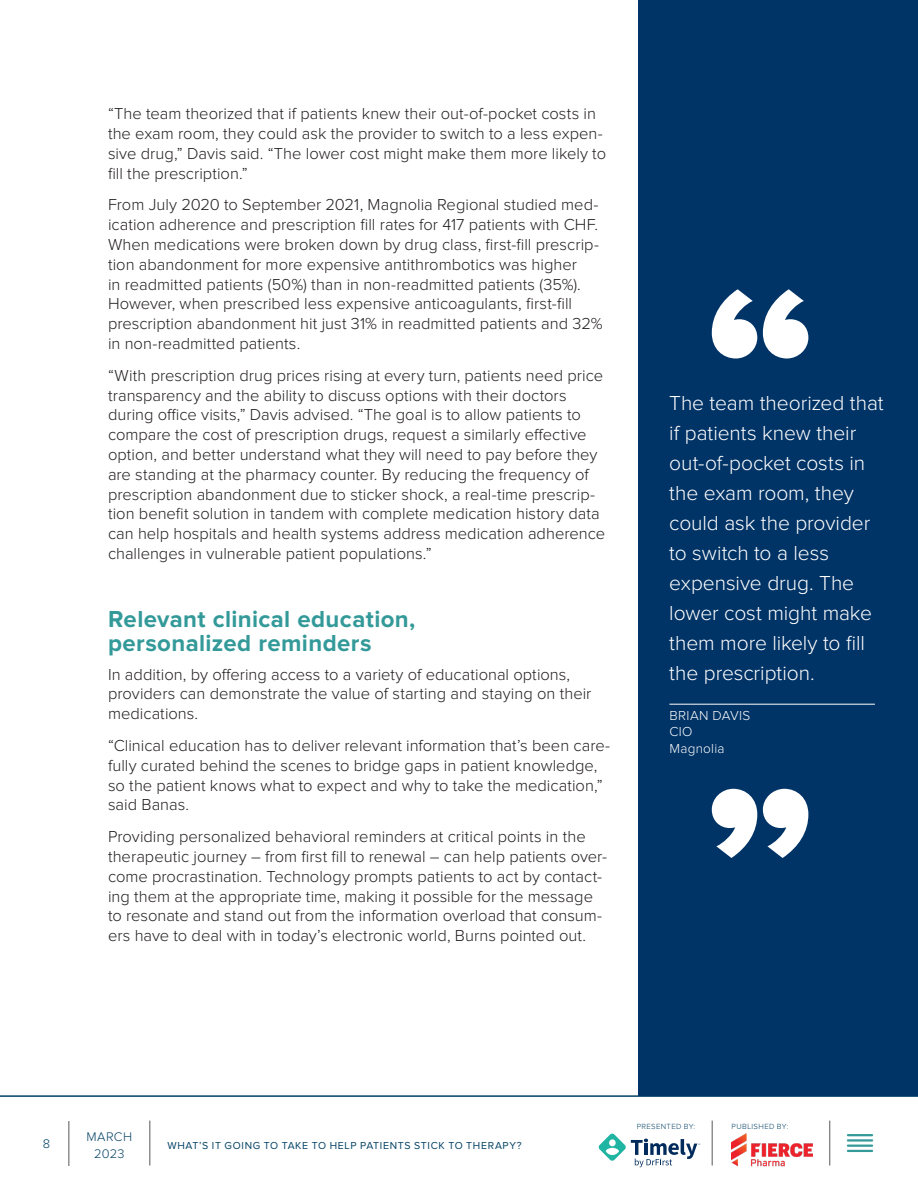
<style>
.page{position:relative;width:918px;height:1188px;background:#fff}
.page>*{position:absolute;margin:0;border:0;box-sizing:border-box;transform-origin:0 0}
.t1{font:700 24px/24px "Proxima Nova";letter-spacing:.015em;color:#399}
.t2{font:300 21px/30px "Proxima Nova";letter-spacing:-.005em;color:#fff}
.t3{font:300 16.5px/19.8px "Proxima Nova";color:#231f20}
.t4{font:300 13.5px/16.5px "Proxima Nova";letter-spacing:.025em;color:#fff}
.t5{font:300 12.9px/16.5px "Proxima Nova";letter-spacing:.02em;color:#044265;text-align:center}
.t6{font:300 12.9px "Proxima Nova";color:#004165}
.t7{font:10.5px "Proxima Nova";letter-spacing:.065em;color:#044265}
.t8{font:300 7.8px "Proxima Nova";letter-spacing:.05em;color:#044265}
</style>
<div class="page">
<svg style="left:0;top:1095px;width:918px;height:73px"></svg>
<hr style="left:68px;top:1121px;width:1px;height:45px;background:#57585a">
<hr style="left:149px;top:1121px;width:1px;height:45px;background:#57585a">
<hr style="left:829px;top:1121px;width:1px;height:45px;background:#57585a">
<hr style="left:712px;top:1121px;width:1px;height:45px;background:#57585a">
<hr style="left:847px;top:1134px;width:26px;height:2px;background:#399">
<hr style="left:847px;top:1139px;width:26px;height:3px;background:#399">
<hr style="left:847px;top:1145px;width:26px;height:2px;background:#399">
<hr style="left:847px;top:1150px;width:26px;height:2px;background:#399">
<img style="left:732px;top:1133px;width:81px;height:34px">
<svg style="left:599px;top:1134px;width:101px;height:33px"></svg>
<div style="left:638px;top:0;width:280px;height:1095px;background:#036"></div>
<svg style="left:712px;top:789px;width:96px;height:69px"></svg>
<hr style="left:669px;top:704px;width:206px;height:1px;background:#fff">
<svg style="left:712px;top:289px;width:96px;height:69px"></svg>
<p class="t3" style="left:108px;top:104px;width:500px">“The team theorized that if patients knew their out-of-pocket costs in the exam room, they could ask the provider to switch to a less expen&shy;sive drug,” Davis said. “The lower cost might make them more likely to fill the prescription.”</p>
<p class="t3" style="left:108px;top:195px;width:496px">From July 2020 to September 2021, Magnolia Regional studied med&shy;ication adherence and prescription fill rates for 417 patients with CHF.<br>When medications were broken down by drug class, first-fill prescrip&shy;tion abandonment for more expensive antithrombotics was higher<br>in readmitted patients (50%) than in non-readmitted patients (35%).<br>However, when prescribed less expensive anticoagulants, first-fill prescription abandonment hit just 31% in readmitted patients and 32% in non-readmitted patients.</p>
<p class="t3" style="left:108px;top:366px;width:499px">“With prescription drug prices rising at every turn, patients need price transparency and the ability to discuss options with their doctors during office visits,” Davis advised. “The goal is to allow patients to compare the cost of prescription drugs, request a similarly effective option, and better understand what they will need to pay before they are standing at the pharmacy counter. By reducing the frequency of prescription abandonment due to sticker shock, a real-time prescrip&shy;tion benefit solution in tandem with complete medication history data can help hospitals and health systems address medication adherence challenges in vulnerable patient populations.”</p>
<p class="t1" style="left:108px;top:607px;width:309px">Relevant clinical education, personalized reminders</p>
<p class="t3" style="left:108px;top:665px;width:485px">In addition, by offering access to a variety of educational options, providers can demonstrate the value of starting and staying on their medications.</p>
<p class="t3" style="left:108px;top:736px;width:504px">“Clinical education has to deliver relevant information that’s been care&shy;fully curated behind the scenes to bridge gaps in patient knowledge, so the patient knows what to expect and why to take the medication,” said Banas.</p>
<p class="t3" style="left:108px;top:827px;width:500px">Providing personalized behavioral reminders at critical points in the therapeutic journey – from first fill to renewal – can help patients over&shy;come procrastination. Technology prompts patients to act by contact&shy;ing them at the appropriate time, making it possible for the message to resonate and stand out from the information overload that consum&shy;ers have to deal with in today’s electronic world, Burns pointed out.</p>
<p class="t2" style="left:669px;top:389px;width:216px">The team theorized that if patients knew their out-of-pocket costs in the exam room, they could ask the provider to switch to a less expensive drug. The lower cost might make them more likely to fill the prescription.</p>
<p class="t4" style="left:669px;top:707px;width:82px">BRIAN DAVIS<br>CIO<br>Magnolia</p>
<p class="t5" style="left:87px;top:1129px;width:47px">MARCH<br>2023</p>
<p class="t6" style="left:43px;top:1136px;width:9px">8</p>
<p class="t7" style="left:167px;top:1139px;width:356px">WHAT’S IT GOING TO TAKE TO HELP PATIENTS STICK TO THERAPY?</p>
<p class="t8" style="left:637px;top:1122px;width:60px">PRESENTED BY:</p>
<p class="t8" style="left:732px;top:1122px;width:58px">PUBLISHED BY:</p>
</div>
